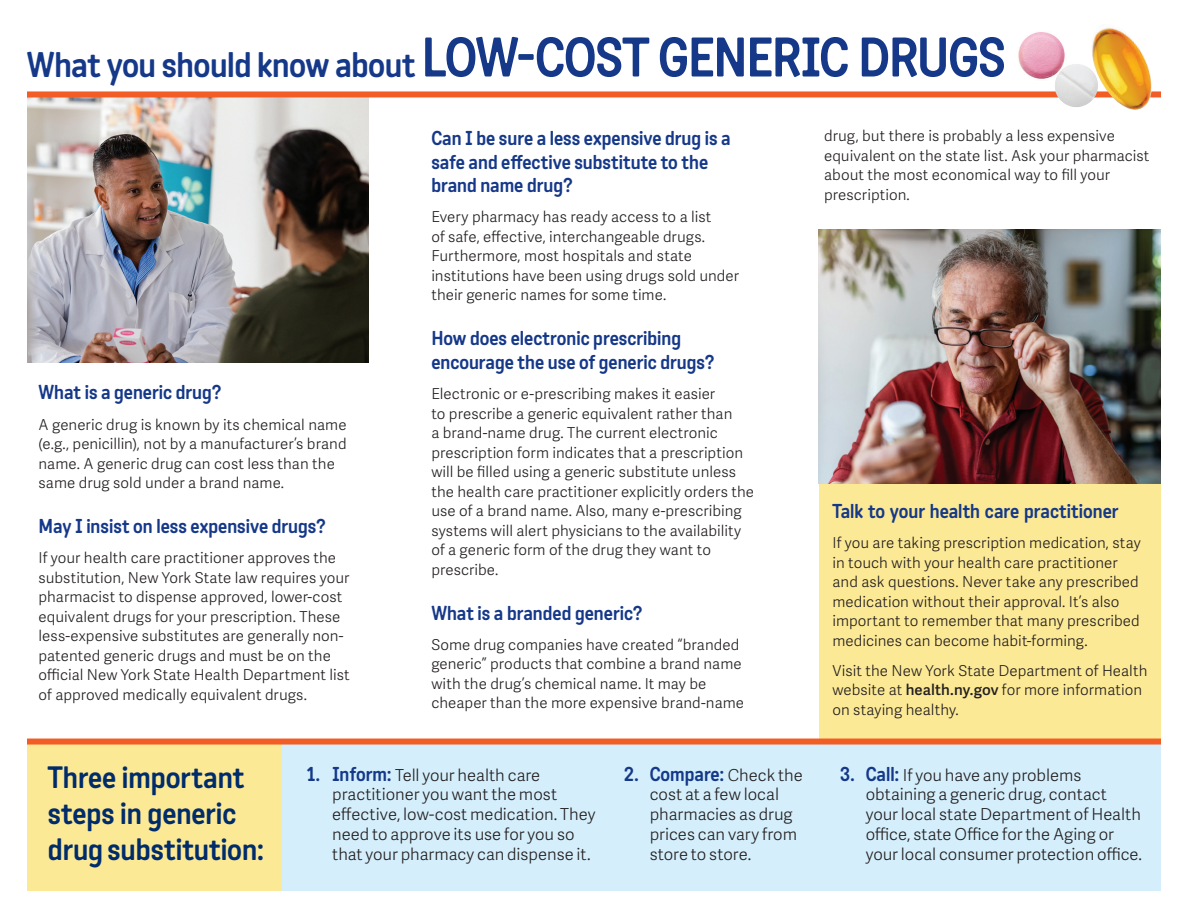
<style>
.page{position:relative;width:1188px;height:918px;background:#fff}
.page>*{position:absolute;margin:0;border:0;box-sizing:border-box;transform-origin:0 0}
.t1{font:600 34.5px "Katarine";letter-spacing:-.015em;color:#153889}
.t2{font:600 30px/36px "Katarine";color:#002c6b}
.t3{font:600 19.5px/23.4px "Katarine";color:#153889}
.t4{font:300 16.5px/19.8px "Adelle Sans";color:#231f20}
.t5{font:300 15px/19.5px "Adelle Sans";letter-spacing:.005em;color:#231f20}
.s1{font-size:54px}
.s2{font-family:"Katarine";font-weight:600;font-size:19.5px;color:#153889}
.s3{font-family:"Adelle Sans";font-weight:300;font-size:16.5px;color:#231f20}
.s4{font-weight:600}
</style>
<div class="page">
<div style="left:27px;top:745px;width:257px;height:146px;background:#fce995"></div>
<div style="left:819px;top:484px;width:342px;height:255px;background:#fce995"></div>
<img style="left:819px;top:230px;width:342px;height:254px">
<div style="left:283px;top:745px;width:878px;height:146px;background:#d4effb"></div>
<img style="left:27px;top:97px;width:342px;height:265px">
<div style="left:27px;top:91px;width:1134px;height:6px;background:#f15d24"></div>
<img style="left:1018px;top:32px;width:51px;height:49px">
<img style="left:1088px;top:27px;width:67px;height:83px">
<img style="left:1055px;top:64px;width:43px;height:43px;border-radius:22px">
<div style="left:27px;top:739px;width:1134px;height:6px;background:#f15d24"></div>
<h1 class="t1" style="left:27px;top:44px;width:980px">What you should know about <span class="s1">LOW-COST GENERIC DRUGS</span></h1>
<h3 class="t3" style="left:39px;top:381px;width:185px">What is a generic drug?</h3>
<p class="t5" style="left:39px;top:415px;width:310px">A generic drug is known by its chemical name (e.g., penicillin), not by a manufacturer’s brand name. A generic drug can cost less than the same drug sold under a brand name.</p>
<h3 class="t3" style="left:39px;top:515px;width:289px">May I insist on less expensive drugs?</h3>
<p class="t5" style="left:39px;top:549px;width:313px">If your health care practitioner approves the substitution, New York State law requires your pharmacist to dispense approved, lower-cost equivalent drugs for your prescription. These less-expensive substitutes are generally non&shy;patented generic drugs and must be on the official New York State Health Department list of approved medically equivalent drugs.</p>
<h3 class="t3" style="left:431px;top:127px;width:301px">Can I be sure a less expensive drug is a safe and effective substitute to the brand name drug?</h3>
<p class="t5" style="left:431px;top:208px;width:309px">Every pharmacy has ready access to a list<br>of safe, effective, interchangeable drugs.<br>Furthermore, most hospitals and state institutions have been using drugs sold under their generic names for some time.</p>
<h3 class="t3" style="left:431px;top:327px;width:285px">How does electronic prescribing encourage the use of generic drugs?</h3>
<p class="t5" style="left:431px;top:385px;width:324px">Electronic or e-prescribing makes it easier<br>to prescribe a generic equivalent rather than<br>a brand-name drug. The current electronic prescription form indicates that a prescription will be filled using a generic substitute unless the health care practitioner explicitly orders the use of a brand name. Also, many e-prescribing systems will alert physicians to the availability of a generic form of the drug they want to prescribe.</p>
<h3 class="t3" style="left:431px;top:601px;width:213px">What is a branded generic?</h3>
<p class="t5" style="left:431px;top:635px;width:314px">Some drug companies have created “branded generic” products that combine a brand name with the drug’s chemical name. It may be cheaper than the more expensive brand-name</p>
<h2 class="t2" style="left:48px;top:760px;width:218px">Three important steps in generic drug substitution:</h2>
<p class="t4" style="left:332px;top:765px;width:265px;text-indent:-26px"><span class="s2">1. Inform:</span> Tell your health care practitioner you want the most effective, low-cost medication. They need to approve its use for you so that your pharmacy can dispense it.</p>
<h3 class="t3" style="left:624px;top:762px;width:180px">2. Compare: <span class="s3">Check the</span></h3>
<p class="t4" style="left:650px;top:785px;width:149px">cost at a few local pharmacies as drug prices can vary from store to store.</p>
<p class="t5" style="left:824px;top:127px;width:327px">drug, but there is probably a less expensive equivalent on the state list. Ask your pharmacist about the most economical way to fill your prescription.</p>
<h3 class="t3" style="left:832px;top:500px;width:288px">Talk to your health care practitioner</h3>
<p class="t5" style="left:832px;top:534px;width:310px">If you are taking prescription medication, stay in touch with your health care practitioner and ask questions. Never take any prescribed medication without their approval. It’s also important to remember that many prescribed medicines can become habit-forming.</p>
<p class="t5" style="left:832px;top:661px;width:317px">Visit the New York State Department of Health website at <span class="s4">health.ny.gov</span> for more information on staying healthy.</p>
<p class="t4" style="left:866px;top:765px;width:278px;text-indent:-26px"><span class="s2">3. Call:</span> If you have any problems obtaining a generic drug, contact your local state Department of Health office, state Office for the Aging or your local consumer protection office.</p>
</div>
